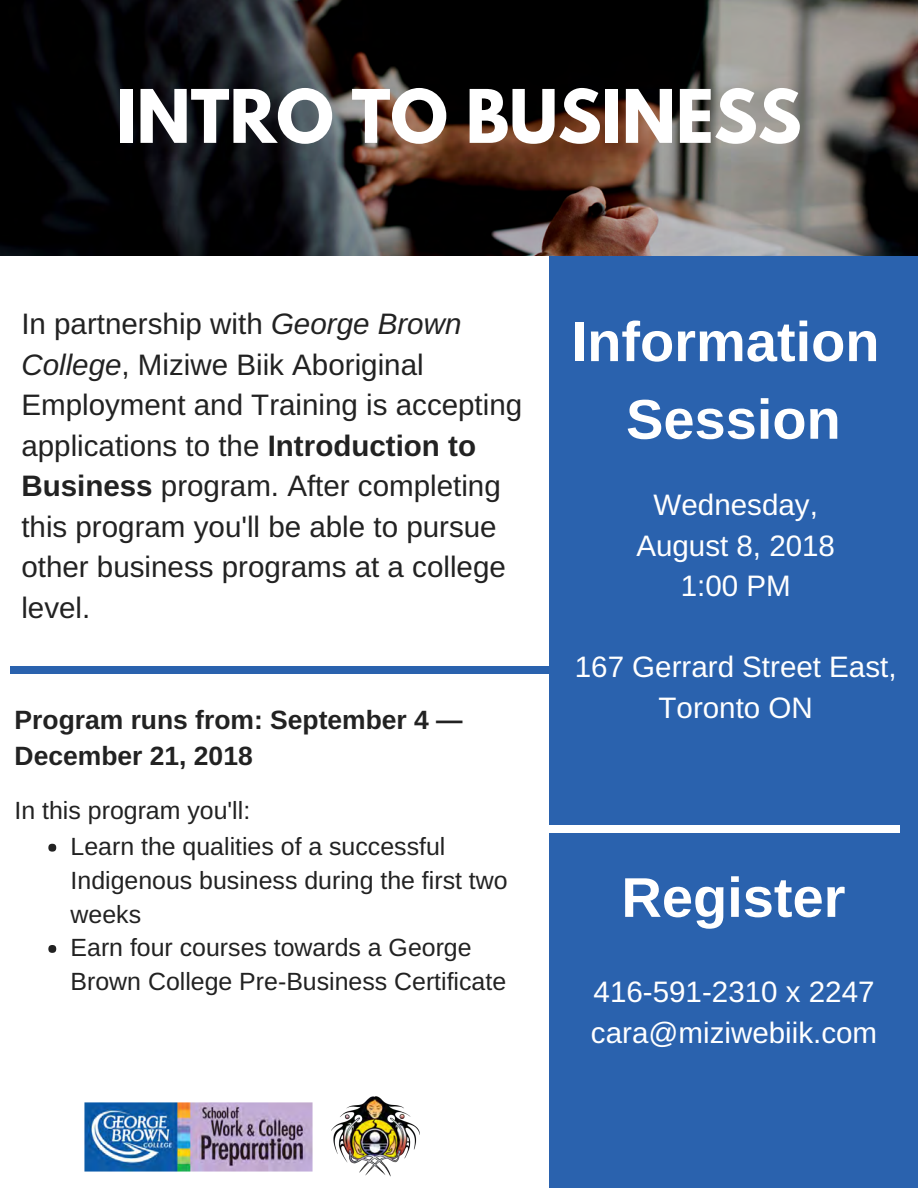
<style>
.page{position:relative;width:918px;height:1188px;background:#fff}
.page>*{position:absolute;margin:0;border:0;box-sizing:border-box;transform-origin:0 0}
.t1{font:700 65.4px "League Spartan";color:#fff}
.t2{font:700 55.95px/77.7px "Arimo";color:#fff;text-align:center}
.t3{font:29.55px/40.5px "Arimo";color:#222}
.t4{font:29.55px/40.5px "Arimo";color:#fff;text-align:center}
.t5{font:700 26.4px/36px "Arimo";color:#222}
.t6{font:24.9px/33.8px "Arimo";color:#222}
.s1{font-style:italic}
.s2{font-weight:700}
</style>
<div class="page">
<div style="left:549px;top:210px;width:369px;height:978px;background:#2a62ae"></div>
<img style="left:0;top:0;width:918px;height:255px">
<img style="left:331px;top:1096px;width:89px;height:81px">
<img style="left:84px;top:1102px;width:229px;height:69px">
<div style="left:854px;top:825px;width:46px;height:8px;background:#fff"></div>
<div style="left:446px;top:825px;width:317px;height:8px;background:#fff"></div>
<div style="left:762px;top:825px;width:93px;height:8px;background:#fff"></div>
<div style="left:48px;top:844px;width:8px;height:8px;background:#222;border-radius:50%"></div>
<div style="left:48px;top:945px;width:8px;height:8px;background:#222;border-radius:50%"></div>
<div style="left:10px;top:666px;width:46px;height:8px;background:#2a62ae"></div>
<div style="left:55px;top:666px;width:317px;height:8px;background:#2a62ae"></div>
<div style="left:371px;top:666px;width:317px;height:8px;background:#2a62ae"></div>
<h1 class="t1" style="left:116px;top:65px;width:687px">INTRO TO BUSINESS</h1>
<p class="t3" style="left:21px;top:304px;width:502px">In partnership with <span class="s1">George Brown<br>College</span>, Miziwe Biik Aboriginal<br>Employment and Training is accepting applications to the <span class="s2">Introduction to<br>Business</span> program. After completing this program you'll be able to pursue other business programs at a college level.</p>
<p class="t5" style="left:15px;top:702px;width:450px">Program runs from: September 4 —<br>December 21, 2018</p>
<p class="t6" style="left:15px;top:793px;width:237px">In this program you'll:</p>
<p class="t6" style="left:71px;top:829px;width:439px">Learn the qualities of a successful<br>Indigenous business during the first two weeks<br>Earn four courses towards a George<br>Brown College Pre-Business Certificate</p>
<h2 class="t2" style="left:572px;top:303px;width:309px">Information<br>Session</h2>
<p class="t4" style="left:636px;top:485px;width:200px">Wednesday,<br>August 8, 2018<br>1:00 PM</p>
<p class="t4" style="left:575px;top:647px;width:323px">167 Gerrard Street East,<br>Toronto ON</p>
<h2 class="t2" style="left:621px;top:859px;width:226px">Register</h2>
<p class="t4" style="left:591px;top:972px;width:288px;text-align:left">416-591-2310 x 2247 cara@miziwebiik.com</p>
</div>
